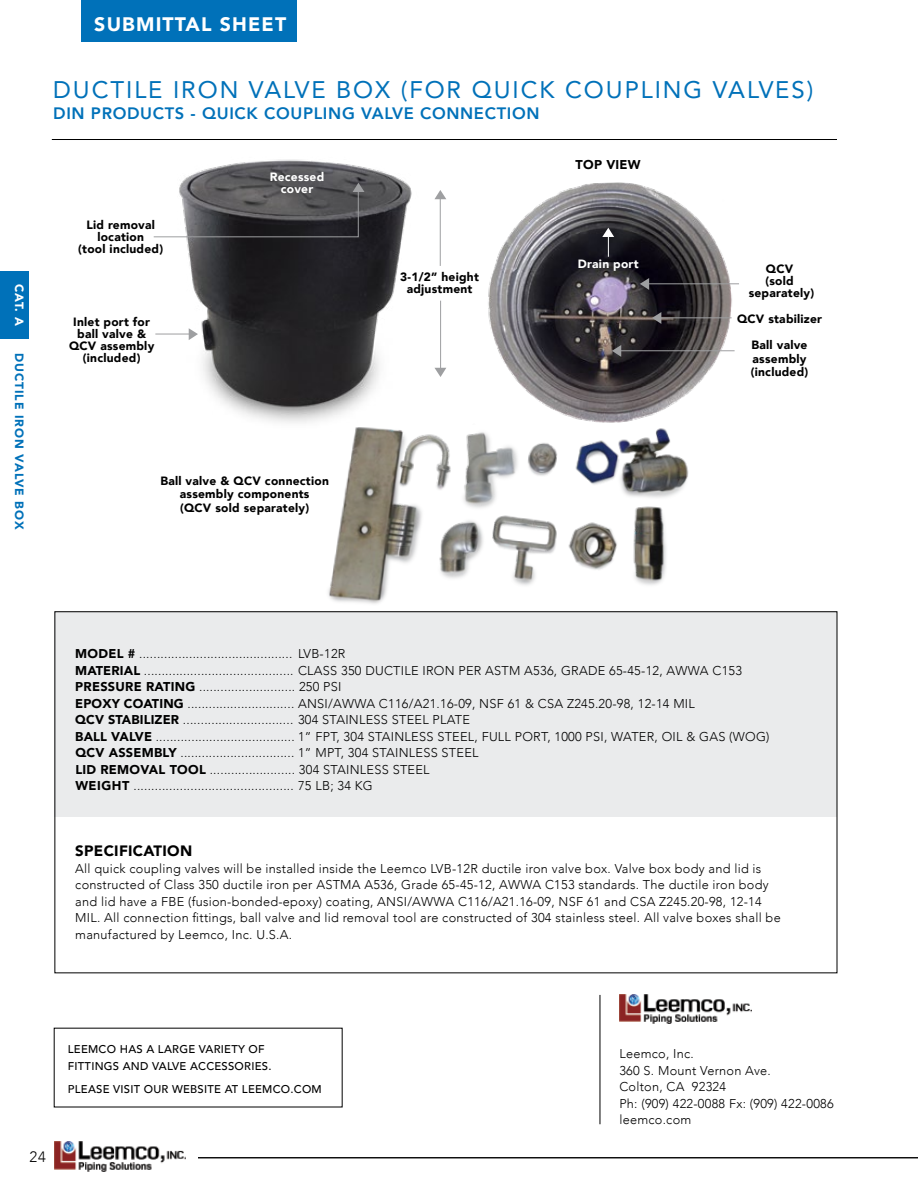
<style>
.page{position:relative;width:918px;height:1188px;background:#fff}
.page>*{position:absolute;margin:0;border:0;box-sizing:border-box;transform-origin:0 0}
.t1{font:24px "Avenir";letter-spacing:.08em;color:#0071b9}
.t2{font:900 19.5px "Avenir";letter-spacing:.06em;color:#fff}
.t3{font:800 16.5px "Avenir";letter-spacing:.04em;color:#0071b9}
.t4{font:900 15px "Avenir";letter-spacing:.02em;color:#000}
.t5{font:300 15px "Avenir";color:#000}
.t6{font:300 12.75px/16.5px "Avenir";letter-spacing:.02em;color:#000}
.t7{font:900 12.75px "Avenir";letter-spacing:.02em;color:#000}
.t8{font:900 12px/12px "Avenir";letter-spacing:.02em;color:#000;text-align:center}
.t9{font:900 12px/12px "Avenir";letter-spacing:.02em;color:#fff;text-align:center}
.t10{font:900 12px "Avenir";letter-spacing:.08em;color:#0071b9}
.t11{font:500 11.25px/16.5px "Avenir";letter-spacing:.02em;color:#000}
.s1{font-weight:900}
</style>
<div class="page">
<img style="left:54px;top:1142px;width:132px;height:30px">
<hr style="left:198px;top:1158px;width:720px;height:1px;background:#000">
<img style="left:619px;top:994px;width:132px;height:30px">
<hr style="left:600px;top:995px;width:1px;height:129px;background:#000">
<hr style="left:52px;top:139px;width:784px;height:1px;background:#000">
<hr style="left:53px;top:139px;width:784px;height:1px;background:#000">
<div style="left:81px;top:0;width:216px;height:41px;background:#0071b9"></div>
<img style="left:155px;top:159px;width:284px;height:264px">
<img style="left:488px;top:183px;width:251px;height:229px">
<hr style="left:440px;top:198px;width:1px;height:68px;background:#9e9fa1">
<svg style="left:434px;top:190px;width:12px;height:9px"></svg>
<hr style="left:440px;top:301px;width:1px;height:67px;background:#9e9fa1">
<svg style="left:434px;top:368px;width:12px;height:9px"></svg>
<svg style="left:153px;top:183px;width:211px;height:55px;background:#666568"></svg>
<hr style="left:155px;top:334px;width:35px;height:1px;background:#9e9fa1">
<svg style="left:189px;top:328px;width:9px;height:12px"></svg>
<svg style="left:602px;top:228px;width:12px;height:29px"></svg>
<hr style="left:648px;top:283px;width:91px;height:1px;background:#9e9fa1">
<svg style="left:640px;top:278px;width:9px;height:12px"></svg>
<hr style="left:661px;top:317px;width:71px;height:1px;background:#9e9fa1">
<svg style="left:652px;top:312px;width:9px;height:12px"></svg>
<hr style="left:620px;top:350px;width:115px;height:1px;background:#9e9fa1">
<svg style="left:612px;top:345px;width:9px;height:12px"></svg>
<img style="left:317px;top:412px;width:379px;height:200px">
<div style="left:54px;top:612px;width:783px;height:205px;background:#eaebec"></div>
<div style="left:0;top:271px;width:29px;height:68px;background:#0071b9"></div>
<p class="t9" style="left:26px;top:284px;width:44px;rotate:90deg">CAT. A</p>
<p class="t10" style="left:30px;top:353px;width:179px;rotate:90deg">DUCTILE IRON VALVE BOX</p>
<h2 class="t2" style="left:94px;top:8px;width:193px">SUBMITTAL SHEET</h2>
<h1 class="t1" style="left:53px;top:71px;width:762px">DUCTILE IRON VALVE BOX (FOR QUICK COUPLING VALVES)</h1>
<p class="t3" style="left:53px;top:101px;width:488px">DIN PRODUCTS - QUICK COUPLING VALVE CONNECTION</p>
<p class="t8" style="left:78px;top:218px;width:86px">Lid removal location<br>(tool included)</p>
<p class="t8" style="left:69px;top:315px;width:87px">Inlet port for ball valve &amp;<br>QCV assembly (included)</p>
<p class="t9" style="left:270px;top:171px;width:56px">Recessed cover</p>
<p class="t8" style="left:160px;top:473px;width:170px;line-height:13.5px">Ball valve &amp; QCV connection assembly components<br>(QCV sold separately)</p>
<p class="t8" style="left:400px;top:270px;width:80px">3-1/2” height adjustment</p>
<p class="t7" style="left:576px;top:153px;width:67px">TOP VIEW</p>
<p class="t9" style="left:578px;top:257px;width:62px">Drain port</p>
<p class="t8" style="left:749px;top:263px;width:67px">QCV<br>(sold separately)</p>
<p class="t8" style="left:737px;top:305px;width:87px;line-height:26.4px">QCV stabilizer<br>Ball valve</p>
<p class="t8" style="left:751px;top:351px;width:59px;line-height:13.5px;text-align:left">assembly (included)</p>
<p class="t6" style="left:75px;top:646px;width:696px"><span class="s1">MODEL #</span> ........................................... LVB-12R<br><span class="s1">MATERIAL</span> .......................................... CLASS 350 DUCTILE IRON PER ASTM A536, GRADE 65-45-12, AWWA C153<br><span class="s1">PRESSURE RATING</span> ........................... 250 PSI<br><span class="s1">EPOXY COATING</span> .............................. ANSI/AWWA C116/A21.16-09, NSF 61 &amp; CSA Z245.20-98, 12-14 MIL<br><span class="s1">QCV STABILIZER</span> ............................... 304 STAINLESS STEEL PLATE<br><span class="s1">BALL VALVE</span> ....................................... 1” FPT, 304 STAINLESS STEEL, FULL PORT, 1000 PSI, WATER, OIL &amp; GAS (WOG)<br><span class="s1">QCV ASSEMBLY</span> ................................ 1” MPT, 304 STAINLESS STEEL<br><span class="s1">LID REMOVAL TOOL</span> ........................ 304 STAINLESS STEEL<br><span class="s1">WEIGHT</span> ............................................. 75 LB; 34 KG</p>
<p class="t4" style="left:75px;top:838px;width:118px">SPECIFICATION</p>
<p class="t6" style="left:75px;top:860px;width:707px">All quick coupling valves will be installed inside the Leemco LVB-12R ductile iron valve box. Valve box body and lid is constructed of Class 350 ductile iron per ASTMA A536, Grade 65-45-12, AWWA C153 standards. The ductile iron body and lid have a FBE (fusion-bonded-epoxy) coating, ANSI/AWWA C116/A21.16-09, NSF 61 and CSA Z245.20-98, 12-14<br>MIL. All connection fittings, ball valve and lid removal tool are constructed of 304 stainless steel. All valve boxes shall be manufactured by Leemco, Inc. U.S.A.</p>
<p class="t5" style="left:30px;top:1148px;width:18px">24</p>
<p class="t11" style="left:68px;top:1040px;width:205px">LEEMCO HAS A LARGE VARIETY OF<br>FITTINGS AND VALVE ACCESSORIES.</p>
<p class="t11" style="left:68px;top:1081px;width:255px">PLEASE VISIT OUR WEBSITE AT LEEMCO.COM</p>
<p class="t6" style="left:619px;top:1046px;width:216px">Leemco, Inc.<br>360 S. Mount Vernon Ave.<br>Colton, CA 92324<br>Ph: (909) 422-0088 Fx: (909) 422-0086 leemco.com</p>
</div>
